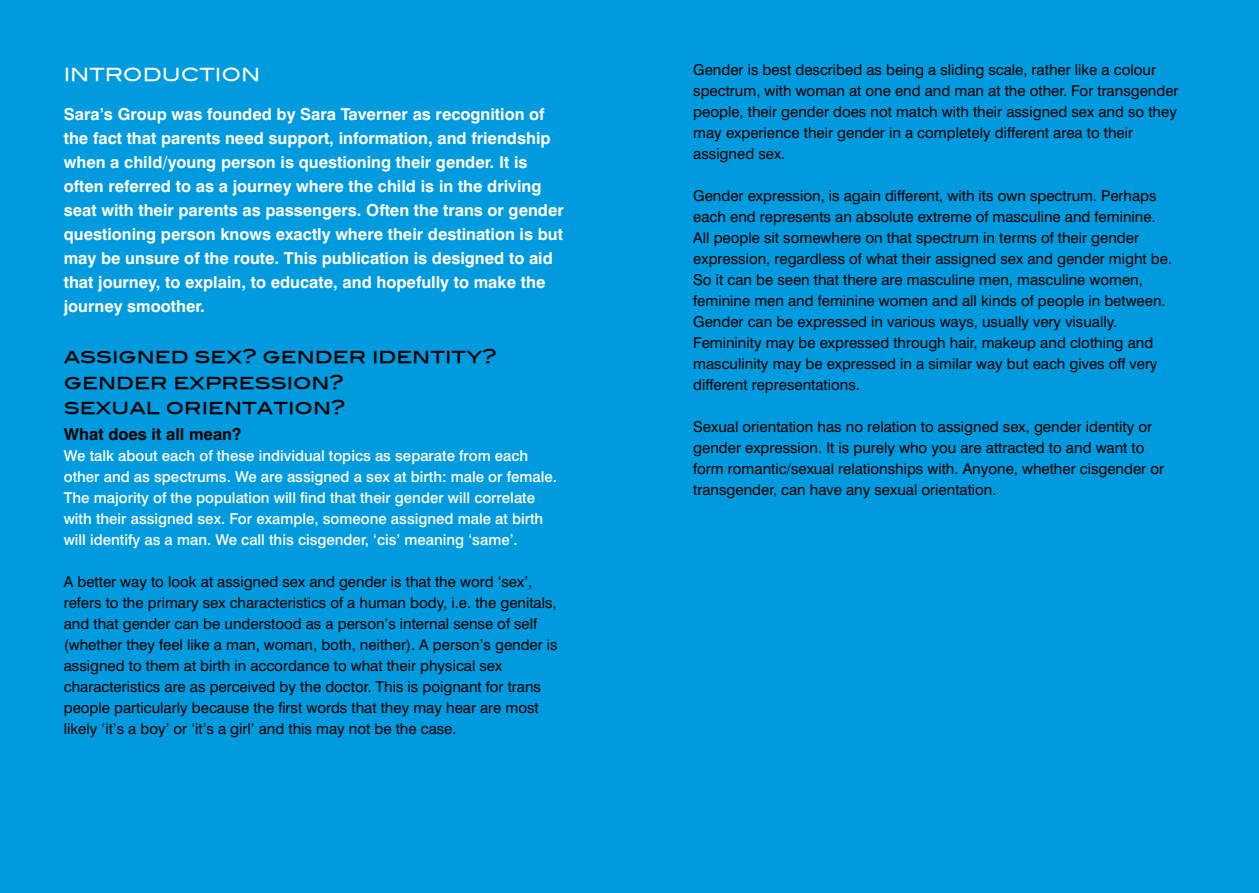
<style>
.page{position:relative;width:1259px;height:893px;background:#fff}
.page>*{position:absolute;margin:0;border:0;box-sizing:border-box;transform-origin:0 0}
.t1{font:19.5px/25.5px "Blair Md ITCTT Medium";color:#000}
.t2{font:18px "Blair Md ITCTT Medium";color:#fff}
.t3{font:700 16.5px/24px "Swiss 721 BT";color:#fff}
.t4{font:700 16.5px "Swiss 721 BT";color:#000}
.t5{font:15px/21px "Swiss 721 BT";color:#000}
.t6{font:500 15px/21px "Swiss 721 BT";color:#fff}
</style>
<div class="page">
<div style="left:0;top:0;width:629px;height:893px;background:#009bdf"></div>
<div style="left:629px;top:0;width:630px;height:893px;background:#009bdf"></div>
<p class="t2" style="left:64px;top:60px;width:198px">INTRODUCTION</p>
<p class="t3" style="left:64px;top:102px;width:501px">Sara’s Group was founded by Sara Taverner as recognition of the fact that parents need support, information, and friendship when a child/young person is questioning their gender. It is often referred to as a journey where the child is in the driving seat with their parents as passengers. Often the trans or gender questioning person knows exactly where their destination is but may be unsure of the route. This publication is designed to aid that journey, to explain, to educate, and hopefully to make the journey smoother.</p>
<h1 class="t1" style="left:64px;top:341px;width:434px">assigned sex? gender identity? gender expression?<br>sexual orientation?</h1>
<p class="t4" style="left:64px;top:424px;width:179px">What does it all mean?</p>
<p class="t6" style="left:64px;top:445px;width:494px">We talk about each of these individual topics as separate from each other and as spectrums. We are assigned a sex at birth: male or female.<br>The majority of the population will find that their gender will correlate with their assigned sex. For example, someone assigned male at birth will identify as a man. We call this cisgender, ‘cis’ meaning ‘same’.</p>
<p class="t5" style="left:64px;top:571px;width:495px">A better way to look at assigned sex and gender is that the word ‘sex’, refers to the primary sex characteristics of a human body, i.e. the genitals, and that gender can be understood as a person’s internal sense of self (whether they feel like a man, woman, both, neither). A person’s gender is assigned to them at birth in accordance to what their physical sex characteristics are as perceived by the doctor. This is poignant for trans people particularly because the first words that they may hear are most likely ‘it’s a boy’ or ‘it’s a girl’ and this may not be the case.</p>
<p class="t5" style="left:693px;top:59px;width:487px">Gender is best described as being a sliding scale, rather like a colour spectrum, with woman at one end and man at the other. For transgender people, their gender does not match with their assigned sex and so they may experience their gender in a completely different area to their assigned sex.</p>
<p class="t5" style="left:693px;top:185px;width:480px">Gender expression, is again different, with its own spectrum. Perhaps each end represents an absolute extreme of masculine and feminine.<br>All people sit somewhere on that spectrum in terms of their gender expression, regardless of what their assigned sex and gender might be.<br>So it can be seen that there are masculine men, masculine women, feminine men and feminine women and all kinds of people in between.<br>Gender can be expressed in various ways, usually very visually.<br>Femininity may be expressed through hair, makeup and clothing and masculinity may be expressed in a similar way but each gives off very different representations.</p>
<p class="t5" style="left:693px;top:416px;width:472px">Sexual orientation has no relation to assigned sex, gender identity or gender expression. It is purely who you are attracted to and want to form romantic/sexual relationships with. Anyone, whether cisgender or transgender, can have any sexual orientation.</p>
</div>
